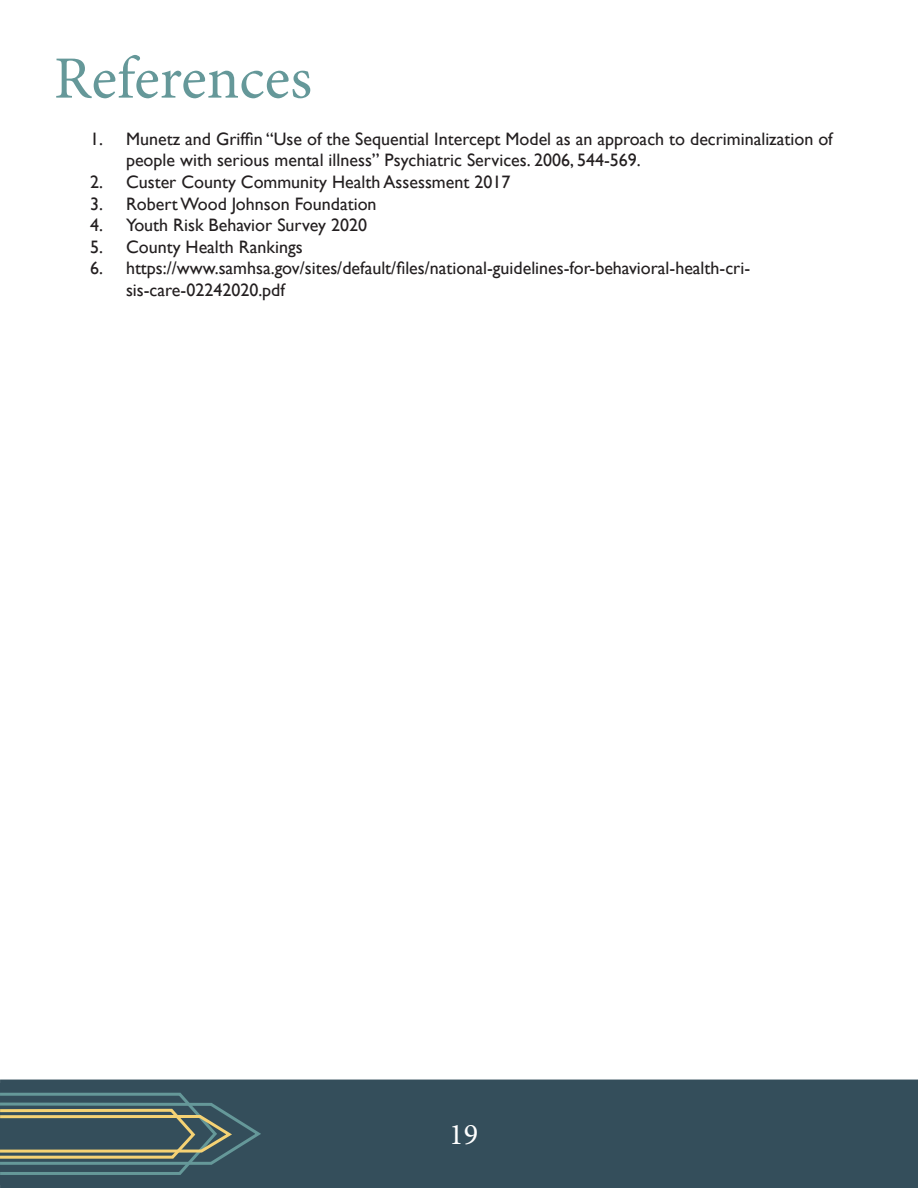
<style>
.page{position:relative;width:918px;height:1188px;background:#fff}
.page>*{position:absolute;margin:0;border:0;box-sizing:border-box;transform-origin:0 0}
.t1{font:60px "Minion Pro";color:#659899}
.t2{font:30px "Minion Pro";color:#fff}
.t3{font:18px/21.6px "Gill Sans";color:#231f20}
</style>
<div class="page">
<div style="left:0;top:1080px;width:918px;height:108px;background:#344e5b"></div>
<svg style="left:0;top:1091px;width:264px;height:85px;background:#506665"></svg>
<p class="t1" style="left:54px;top:38px;width:260px">References</p>
<p class="t3" style="left:126px;top:128px;width:708px;text-indent:-36px">1. Munetz and Griffin “Use of the Sequential Intercept Model as an approach to decriminalization of people with serious mental illness” Psychiatric Services. 2006, 544-569.</p>
<p class="t3" style="left:90px;top:171px;width:422px">2. Custer County Community Health Assessment 2017</p>
<p class="t3" style="left:90px;top:193px;width:288px">3. Robert Wood Johnson Foundation</p>
<p class="t3" style="left:90px;top:215px;width:279px">4. Youth Risk Behavior Survey 2020</p>
<p class="t3" style="left:90px;top:236px;width:214px">5. County Health Rankings</p>
<p class="t3" style="left:126px;top:258px;width:626px;text-indent:-36px">6. https://www.samhsa.gov/sites/default/files/national-guidelines-for-behavioral-health-cri&shy;sis-care-02242020.pdf</p>
<p class="t2" style="left:449px;top:1114px;width:30px">19</p>
</div>
